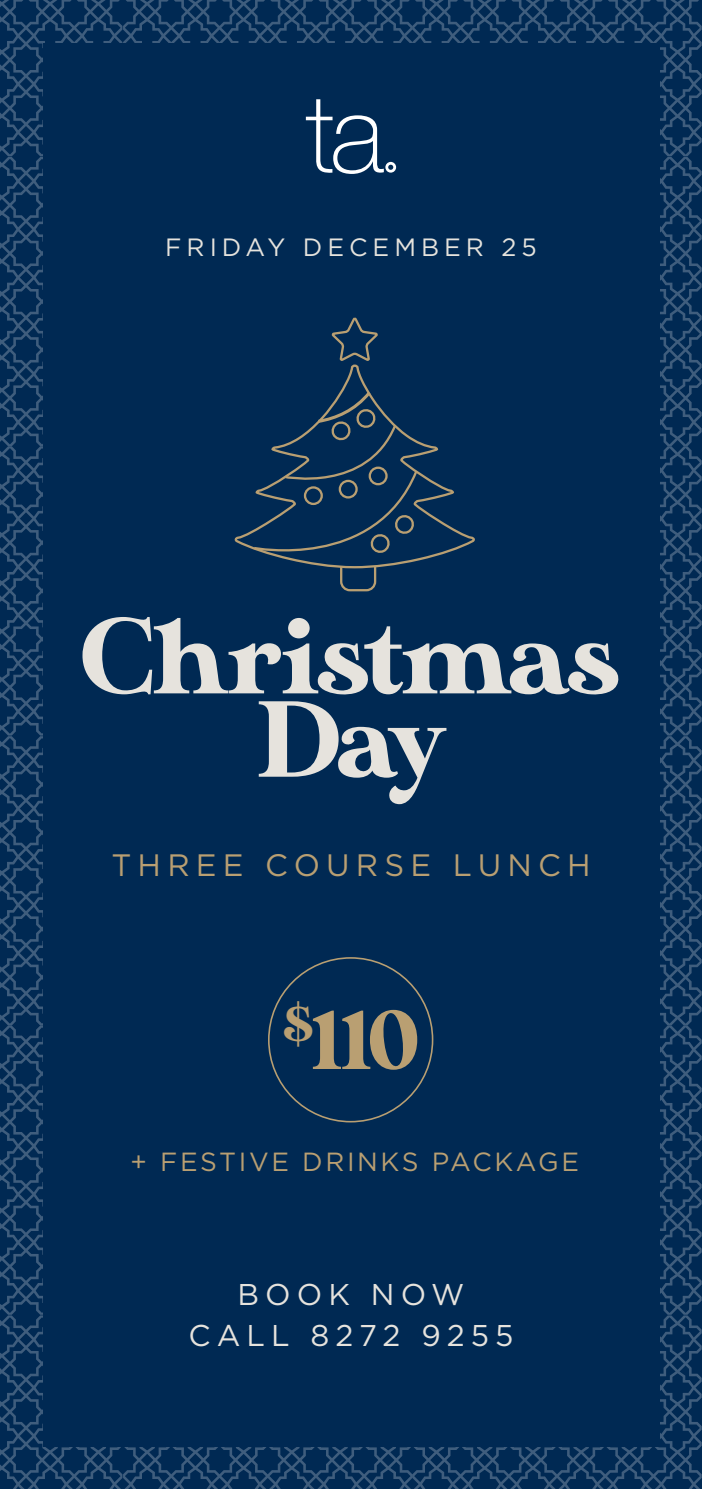
<style>
.page{position:relative;width:702px;height:1489px;background:#fff}
.page>*{position:absolute;margin:0;border:0;box-sizing:border-box;transform-origin:0 0}
.t1{font:107.75px "MADE Sunflower";letter-spacing:-.03em;color:#e6e3dd}
.t2{font:83.25px "MADE Sunflower";color:#b99f72}
.t3{font:31px "Gotham";letter-spacing:.2em;color:#b99f72}
.t4{font:30px "Gotham";letter-spacing:.2em;color:#e6e3dd}
.t5{font:26.25px "Gotham";letter-spacing:.1em;color:#b99f72}
.t6{font:25px "Gotham";letter-spacing:.2em;color:#e6e3dd}
</style>
<div class="page">
<svg style="left:659px;top:1025px;width:42px;height:289px;background:#133960"></svg>
<svg style="left:412px;top:1315px;width:289px;height:173px;background:#13385f"></svg>
<svg style="left:659px;top:446px;width:42px;height:289px;background:#133960"></svg>
<svg style="left:659px;top:736px;width:42px;height:289px;background:#133960"></svg>
<svg style="left:412px;top:0;width:289px;height:156px;background:#133960"></svg>
<svg style="left:659px;top:157px;width:42px;height:289px;background:#133960"></svg>
<svg style="left:123px;top:1446px;width:289px;height:42px;background:#12385f"></svg>
<svg style="left:0;top:0;width:122px;height:1488px;background:#12385f"></svg>
<svg style="left:123px;top:0;width:289px;height:43px;background:#13395f"></svg>
<div style="left:43px;top:43px;width:616px;height:1403px;background:#002953"></div>
<svg style="left:306px;top:99px;width:90px;height:75px"></svg>
<svg style="left:234px;top:441px;width:241px;height:120px"></svg>
<svg style="left:252px;top:317px;width:167px;height:275px"></svg>
<p class="t6" style="left:165px;top:231px;width:373px">FRIDAY DECEMBER 25</p>
<p class="t1" style="left:82px;top:595px;width:538px">Christmas</p>
<p class="t1" style="left:256px;top:679px;width:190px">Day</p>
<p class="t3" style="left:111px;top:844px;width:481px">THREE COURSE LUNCH</p>
<p class="t2" style="left:284px;top:993px;width:135px"><sup>$</sup>110</p>
<p class="t5" style="left:131px;top:1145px;width:450px">+ FESTIVE DRINKS PACKAGE</p>
<p class="t4" style="left:238px;top:1274px;width:228px">BOOK NOW</p>
<p class="t4" style="left:188px;top:1315px;width:326px">CALL 8272 9255</p>
</div>
